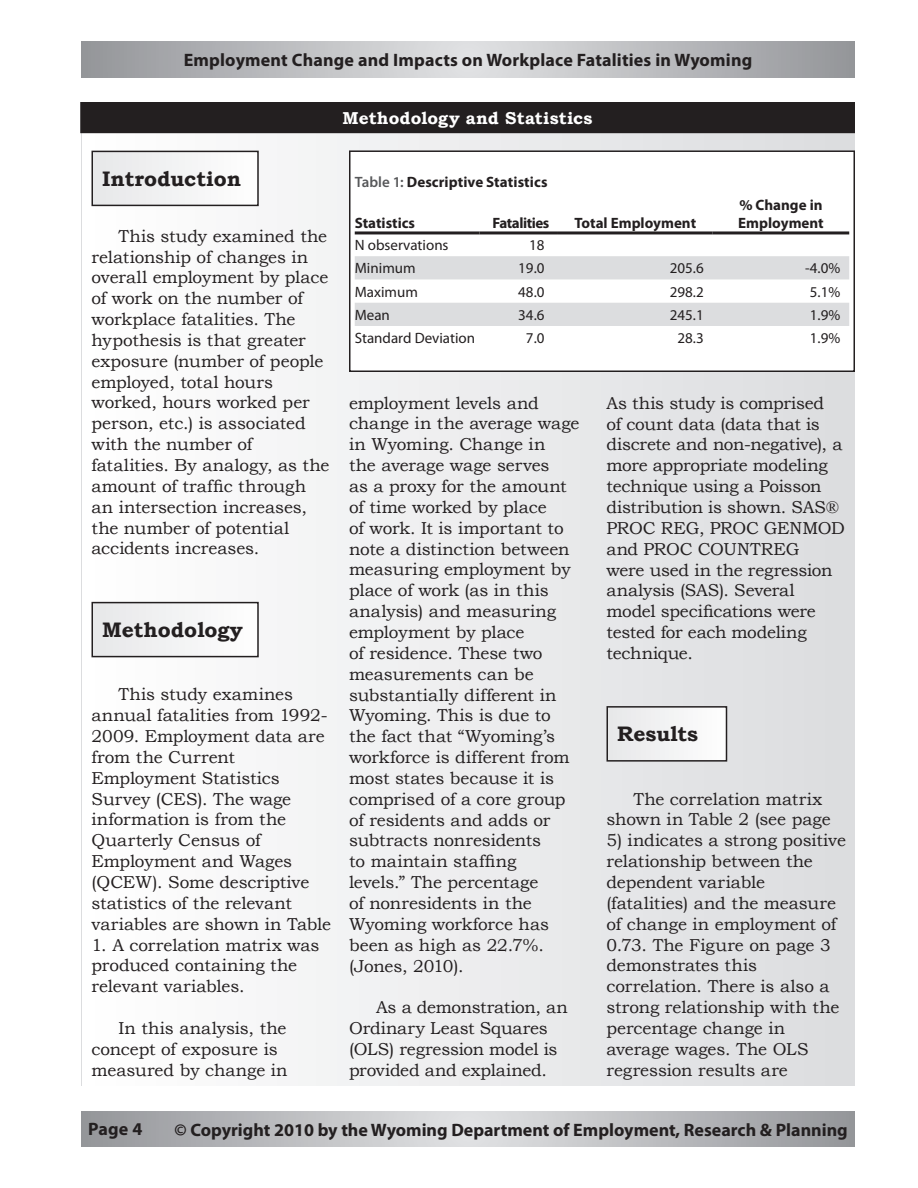
<style>
.page{position:relative;width:918px;height:1188px;background:#fff}
.page>*{position:absolute;margin:0;border:0;box-sizing:border-box;transform-origin:0 0}
.t1{font:700 21px "Bookman Old Style";color:#231f20}
.t2{font:700 18px "Myriad Pro";color:#231f20}
.t3{font:17.25px/20.9px "Bookman Old Style";letter-spacing:-.01em;color:#231f20}
.t4{font:700 17.25px "Bookman Old Style";letter-spacing:.01em;color:#fff}
.t5{font:15px "Myriad Pro";color:#231f20}
.t6{font:700 15px/18px "Myriad Pro";color:#231f20}
.t7{font:700 15px "Myriad Pro";letter-spacing:-.03em;color:#231f20}
.s1{font-weight:600;color:#57585a}
</style>
<div class="page">
<svg style="left:81px;top:42px;width:774px;height:35px"></svg>
<svg style="left:81px;top:1111px;width:774px;height:36px"></svg>
<div style="left:82px;top:104px;width:773px;height:982px;background:linear-gradient(to right,#fffefe,#dbdcdf)"></div>
<div style="left:92px;top:151px;width:166px;height:54px;background:#f2f3f4"></div>
<div style="left:92px;top:151px;width:167px;height:55px;border:2px solid #231f20"></div>
<div style="left:92px;top:603px;width:166px;height:54px;background:#f2f3f4"></div>
<div style="left:92px;top:602px;width:167px;height:55px;border:2px solid #231f20"></div>
<div style="left:607px;top:707px;width:119px;height:54px;background:#f2f3f4"></div>
<div style="left:606px;top:706px;width:121px;height:56px;border:2px solid #231f20"></div>
<div style="left:350px;top:151px;width:504px;height:220px;background:#fff"></div>
<svg style="left:355px;top:234px;width:494px;height:1px"></svg>
<svg style="left:355px;top:256px;width:494px;height:70px"></svg>
<hr style="left:355px;top:231px;width:125px;height:3px;background:#231f20">
<hr style="left:480px;top:231px;width:78px;height:3px;background:#231f20">
<hr style="left:558px;top:231px;width:155px;height:3px;background:#231f20">
<hr style="left:713px;top:231px;width:136px;height:3px;background:#231f20">
<div style="left:349px;top:150px;width:506px;height:222px;border:2px solid #231f20"></div>
<div style="left:81px;top:103px;width:773px;height:29px;background:#231f20"></div>
<div style="left:80px;top:102px;width:775px;height:31px;border:2px solid #231f20"></div>
<p class="t2" style="left:184px;top:48px;width:570px">Employment Change and Impacts on Workplace Fatalities in Wyoming</p>
<p class="t4" style="left:343px;top:105px;width:251px">Methodology and Statistics</p>
<p class="t1" style="left:102px;top:164px;width:141px">Introduction</p>
<p class="t3" style="left:92px;top:225px;width:239px;text-indent:27px">This study examined the relationship of changes in overall employment by place of work on the number of workplace fatalities. The hypothesis is that greater exposure (number of people employed, total hours worked, hours worked per person, etc.) is associated with the number of fatalities. By analogy, as the amount of traffic through an intersection increases, the number of potential accidents increases.</p>
<p class="t1" style="left:102px;top:615px;width:142px">Methodology</p>
<p class="t3" style="left:92px;top:684px;width:241px;text-indent:27px">This study examines annual fatalities from 1992-<br>2009. Employment data are from the Current<br>Employment Statistics<br>Survey (CES). The wage information is from the<br>Quarterly Census of<br>Employment and Wages (QCEW). Some descriptive statistics of the relevant variables are shown in Table</p>
<p class="t3" style="left:92px;top:934px;width:230px">1. A correlation matrix was produced containing the relevant variables.</p>
<p class="t3" style="left:92px;top:1018px;width:198px;text-indent:27px">In this analysis, the concept of exposure is measured by change in</p>
<p class="t6" style="left:355px;top:173px;width:194px"><span class="s1">Table 1:</span> Descriptive Statistics</p>
<p class="t6" style="left:355px;top:214px;width:62px">Statistics</p>
<p class="t7" style="left:493px;top:214px;width:58px">Fatalities</p>
<p class="t6" style="left:575px;top:214px;width:123px">Total Employment</p>
<p class="t6" style="left:738px;top:196px;width:87px">% Change in<br>Employment</p>
<p class="t5" style="left:355px;top:236px;width:95px">N observations</p>
<p class="t5" style="left:529px;top:236px;width:17px">18</p>
<p class="t5" style="left:355px;top:259px;width:62px">Minimum</p>
<p class="t5" style="left:518px;top:259px;width:28px">19.0</p>
<p class="t5" style="left:670px;top:259px;width:35px">205.6</p>
<p class="t5" style="left:805px;top:259px;width:36px">-4.0%</p>
<p class="t5" style="left:355px;top:282px;width:65px">Maximum</p>
<p class="t5" style="left:518px;top:282px;width:28px">48.0</p>
<p class="t5" style="left:670px;top:282px;width:35px">298.2</p>
<p class="t5" style="left:810px;top:282px;width:32px">5.1%</p>
<p class="t5" style="left:355px;top:306px;width:37px">Mean</p>
<p class="t5" style="left:518px;top:306px;width:28px">34.6</p>
<p class="t5" style="left:670px;top:306px;width:35px">245.1</p>
<p class="t5" style="left:810px;top:306px;width:32px">1.9%</p>
<p class="t5" style="left:355px;top:329px;width:122px">Standard Deviation</p>
<p class="t5" style="left:526px;top:329px;width:20px">7.0</p>
<p class="t5" style="left:678px;top:329px;width:28px">28.3</p>
<p class="t5" style="left:810px;top:329px;width:32px">1.9%</p>
<p class="t3" style="left:349px;top:392px;width:232px">employment levels and change in the average wage in Wyoming. Change in<br>the average wage serves<br>as a proxy for the amount of time worked by place<br>of work. It is important to note a distinction between measuring employment by place of work (as in this analysis) and measuring employment by place<br>of residence. These two measurements can be substantially different in<br>Wyoming. This is due to the fact that “Wyoming’s workforce is different from most states because it is comprised of a core group of residents and adds or subtracts nonresidents<br>to maintain staffing<br>levels.” The percentage<br>of nonresidents in the<br>Wyoming workforce has been as high as 22.7%. (Jones, 2010).</p>
<p class="t3" style="left:349px;top:997px;width:220px;text-indent:27px">As a demonstration, an<br>Ordinary Least Squares (OLS) regression model is provided and explained.</p>
<p class="t3" style="left:607px;top:392px;width:240px">As this study is comprised<br>of count data (data that is discrete and non-negative), a more appropriate modeling technique using a Poisson distribution is shown. SAS®<br>PROC REG, PROC GENMOD and PROC COUNTREG<br>were used in the regression analysis (SAS). Several model specifications were tested for each modeling technique.</p>
<p class="t1" style="left:617px;top:719px;width:83px">Results</p>
<p class="t3" style="left:607px;top:788px;width:226px;text-indent:27px">The correlation matrix shown in Table 2 (see page</p>
<p class="t3" style="left:607px;top:830px;width:241px">5) indicates a strong positive relationship between the dependent variable (fatalities) and the measure of change in employment of<br>0.73. The Figure on page 3 demonstrates this correlation. There is also a strong relationship with the percentage change in average wages. The OLS regression results are</p>
<p class="t2" style="left:88px;top:1118px;width:56px">Page 4</p>
<p class="t2" style="left:175px;top:1118px;width:675px">© Copyright 2010 by the Wyoming Department of Employment, Research &amp; Planning</p>
</div>
